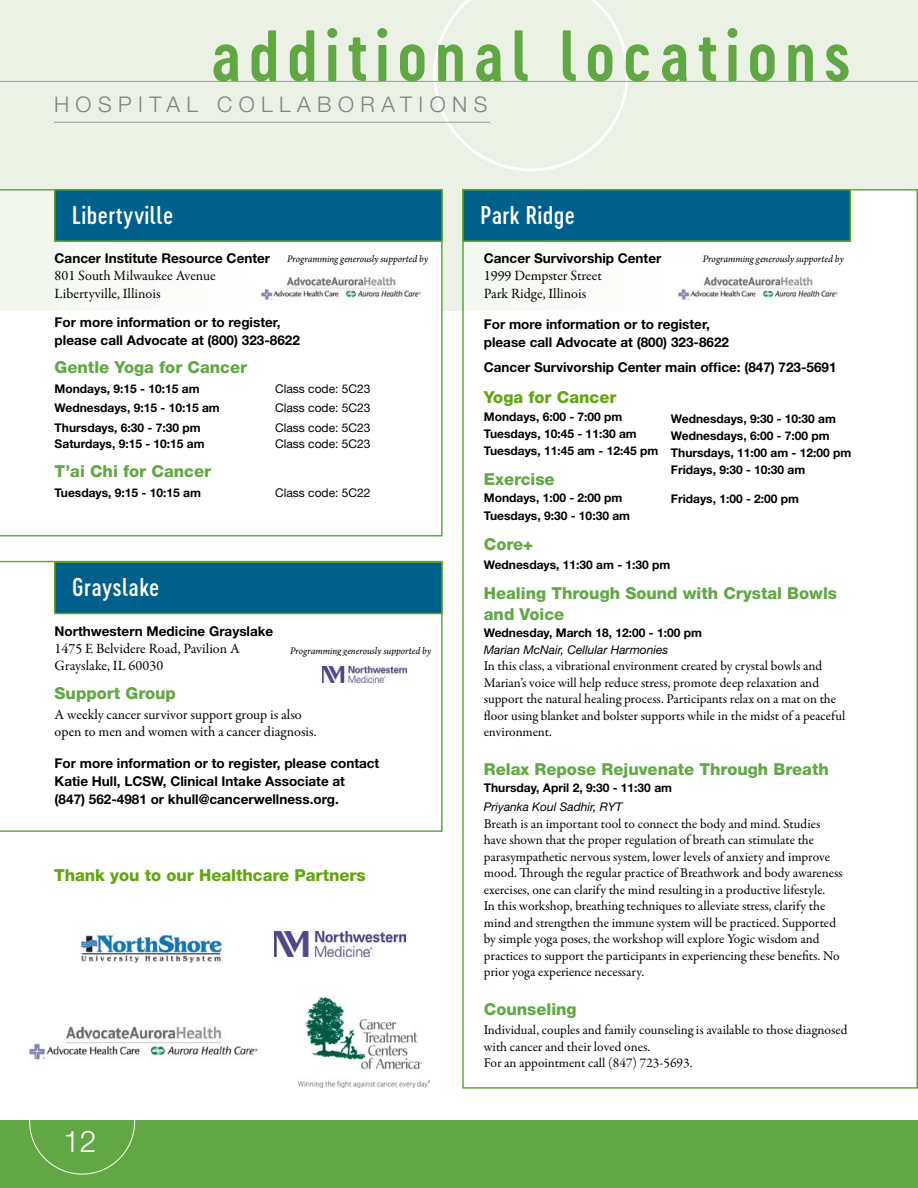
<style>
.page{position:relative;width:918px;height:1188px;background:#fff}
.page>*{position:absolute;margin:0;border:0;box-sizing:border-box;transform-origin:0 0}
.t1{font:67.5px "Cervo Neue Semi Bold Neue";letter-spacing:.11em;color:#61a744}
.t2{font:300 30px "Helvetica Neue";color:#fff}
.t3{font:24px "Cervo Neue Medium Neue";letter-spacing:.02em;color:#fff}
.t4{font:300 21.6px "Helvetica Neue";letter-spacing:.3em;color:#808285}
.t5{font:800 16.5px/21px "Helvetica Neue";color:#61a744}
.t6{font:800 16.5px "Helvetica Neue";color:#61a60e}
.t7{font:14.25px/17.2px "Garamond Premr Pro";color:#000}
.t8{font:13.5px/16.5px "Garamond Premr Pro";letter-spacing:-.005em;color:#000}
.t9{font:700 13.5px/18px "Helvetica Neue";color:#000}
.t10{font:700 12px/17.2px "Helvetica Neue";color:#000}
.t11{font:12px "Helvetica Neue";color:#000}
.t12{font:italic 12px "Helvetica Neue";color:#000}
.t13{font:italic 10.5px "Arno Pro";letter-spacing:-.005em;color:#000}
</style>
<div class="page">
<img style="left:298px;top:998px;width:132px;height:89px">
<div style="left:0;top:0;width:918px;height:310px;background:#ebf1e5"></div>
<div style="left:463px;top:190px;width:454px;height:998px;background:#fff"></div>
<svg style="left:433px;top:0;width:196px;height:171px"></svg>
<hr style="left:0;top:81px;width:918px;height:1px;background:#97999c">
<div style="left:0;top:1120px;width:918px;height:68px;background:#61a744"></div>
<hr style="left:54px;top:122px;width:436px;height:1px;background:#97999c">
<img style="left:678px;top:277px;width:160px;height:25px">
<div style="left:463px;top:189px;width:200px;height:122px;background:#f9fbf7"></div>
<svg style="left:0;top:189px;width:443px;height:348px"></svg>
<svg style="left:0;top:561px;width:443px;height:271px"></svg>
<div style="left:54px;top:189px;width:389px;height:53px;background:#00608c;border:2px solid #61a60e"></div>
<div style="left:54px;top:561px;width:389px;height:53px;background:#00608c;border:2px solid #61a60e"></div>
<img style="left:80px;top:927px;width:145px;height:36px">
<img style="left:274px;top:932px;width:132px;height:24px">
<div style="left:309px;top:657px;width:112px;height:36px;background:#fff"></div>
<img style="left:322px;top:666px;width:84px;height:16px">
<img style="left:28px;top:1026px;width:230px;height:34px">
<div style="left:251px;top:273px;width:182px;height:33px;background:#fff"></div>
<img style="left:261px;top:277px;width:160px;height:25px">
<div style="left:462px;top:189px;width:389px;height:53px;background:#00608c;border:2px solid #61a60e"></div>
<h1 class="t1" style="left:211px;top:11px;width:641px">additional locations</h1>
<h3 class="t4" style="left:54px;top:91px;width:435px">HOSPITAL COLLABORATIONS</h3>
<h3 class="t3" style="left:72px;top:199px;width:103px">Libertyville</h3>
<p class="t9" style="left:55px;top:249px;width:217px">Cancer Institute Resource Center</p>
<p class="t7" style="left:55px;top:268px;width:163px">801 South Milwaukee Avenue<br>Libertyville, Illinois</p>
<p class="t9" style="left:55px;top:312px;width:247px">For more information or to register, please call Advocate at (800) 323-8622</p>
<p class="t5" style="left:55px;top:357px;width:194px">Gentle Yoga for Cancer</p>
<p class="t10" style="left:55px;top:380px;width:146px">Mondays, 9:15 - 10:15 am</p>
<p class="t11" style="left:275px;top:381px;width:97px">Class code: 5C23</p>
<p class="t10" style="left:55px;top:399px;width:167px">Wednesdays, 9:15 - 10:15 am</p>
<p class="t11" style="left:275px;top:401px;width:97px">Class code: 5C23</p>
<p class="t10" style="left:55px;top:419px;width:148px">Thursdays, 6:30 - 7:30 pm</p>
<p class="t11" style="left:275px;top:420px;width:97px">Class code: 5C23</p>
<p class="t10" style="left:55px;top:435px;width:152px">Saturdays, 9:15 - 10:15 am</p>
<p class="t11" style="left:275px;top:437px;width:97px">Class code: 5C23</p>
<p class="t5" style="left:55px;top:461px;width:158px">T’ai Chi for Cancer</p>
<p class="t10" style="left:55px;top:483px;width:148px">Tuesdays, 9:15 - 10:15 am</p>
<p class="t11" style="left:275px;top:485px;width:97px">Class code: 5C22</p>
<p class="t13" style="left:287px;top:253px;width:143px">Programming generously supported by</p>
<h3 class="t3" style="left:72px;top:572px;width:89px">Grayslake</h3>
<p class="t9" style="left:55px;top:621px;width:220px">Northwestern Medicine Grayslake</p>
<p class="t7" style="left:55px;top:640px;width:187px">1475 E Belvidere Road, Pavilion A<br>Grayslake, IL 60030</p>
<p class="t5" style="left:55px;top:682px;width:123px">Support Group</p>
<p class="t7" style="left:55px;top:706px;width:264px">A weekly cancer survivor support group is also open to men and women with a cancer diagnosis.</p>
<p class="t9" style="left:55px;top:754px;width:326px">For more information or to register, please contact<br>Katie Hull, LCSW, Clinical Intake Associate at<br>(847) 562-4981 or khull@cancerwellness.org.</p>
<p class="t13" style="left:290px;top:644px;width:143px">Programming generously supported by</p>
<p class="t6" style="left:54px;top:866px;width:313px">Thank you to our Healthcare Partners</p>
<h2 class="t2" style="left:63px;top:1123px;width:35px">12</h2>
<h3 class="t3" style="left:480px;top:199px;width:96px">Park Ridge</h3>
<p class="t9" style="left:484px;top:249px;width:179px">Cancer Survivorship Center</p>
<p class="t7" style="left:484px;top:268px;width:120px">1999 Dempster Street<br>Park Ridge, Illinois</p>
<p class="t9" style="left:484px;top:315px;width:247px">For more information or to register, please call Advocate at (800) 323-8622</p>
<p class="t9" style="left:484px;top:358px;width:354px">Cancer Survivorship Center main office: (847) 723-5691</p>
<p class="t6" style="left:484px;top:388px;width:134px">Yoga for Cancer</p>
<p class="t10" style="left:484px;top:408px;width:176px">Mondays, 6:00 - 7:00 pm<br>Tuesdays, 10:45 - 11:30 am<br>Tuesdays, 11:45 am - 12:45 pm</p>
<p class="t5" style="left:484px;top:469px;width:72px">Exercise</p>
<p class="t10" style="left:484px;top:489px;width:148px">Mondays, 1:00 - 2:00 pm<br>Tuesdays, 9:30 - 10:30 am</p>
<p class="t5" style="left:484px;top:533px;width:51px">Core+</p>
<p class="t10" style="left:484px;top:556px;width:188px">Wednesdays, 11:30 am - 1:30 pm</p>
<p class="t5" style="left:484px;top:583px;width:355px">Healing Through Sound with Crystal Bowls and Voice</p>
<p class="t10" style="left:484px;top:624px;width:220px">Wednesday, March 18, 12:00 - 1:00 pm</p>
<p class="t12" style="left:484px;top:642px;width:186px">Marian McNair, Cellular Harmonies</p>
<p class="t8" style="left:484px;top:658px;width:363px">In this class, a vibrational environment created by crystal bowls and Marian’s voice will help reduce stress, promote deep relaxation and support the natural healing process. Participants relax on a mat on the floor using blanket and bolster supports while in the midst of a peaceful environment.</p>
<p class="t5" style="left:484px;top:758px;width:347px">Relax Repose Rejuvenate Through Breath</p>
<p class="t10" style="left:484px;top:779px;width:190px">Thursday, April 2, 9:30 - 11:30 am</p>
<p class="t12" style="left:484px;top:800px;width:140px">Priyanka Koul Sadhir, RYT</p>
<p class="t8" style="left:484px;top:816px;width:360px">Breath is an important tool to connect the body and mind. Studies have shown that the proper regulation of breath can stimulate the parasympathetic nervous system, lower levels of anxiety and improve mood. Through the regular practice of Breathwork and body awareness exercises, one can clarify the mind resulting in a productive lifestyle.<br>In this workshop, breathing techniques to alleviate stress, clarify the mind and strengthen the immune system will be practiced. Supported by simple yoga poses, the workshop will explore Yogic wisdom and practices to support the participants in experiencing these benefits. No prior yoga experience necessary.</p>
<p class="t5" style="left:484px;top:998px;width:94px">Counseling</p>
<p class="t8" style="left:484px;top:1022px;width:365px">Individual, couples and family counseling is available to those diagnosed with cancer and their loved ones.<br>For an appointment call (847) 723-5693.</p>
<p class="t13" style="left:703px;top:253px;width:143px">Programming generously supported by</p>
<p class="t10" style="left:671px;top:409px;width:182px">Wednesdays, 9:30 - 10:30 am<br>Wednesdays, 6:00 - 7:00 pm<br>Thursdays, 11:00 am - 12:00 pm<br>Fridays, 9:30 - 10:30 am</p>
<p class="t10" style="left:671px;top:490px;width:130px">Fridays, 1:00 - 2:00 pm</p>
</div>
